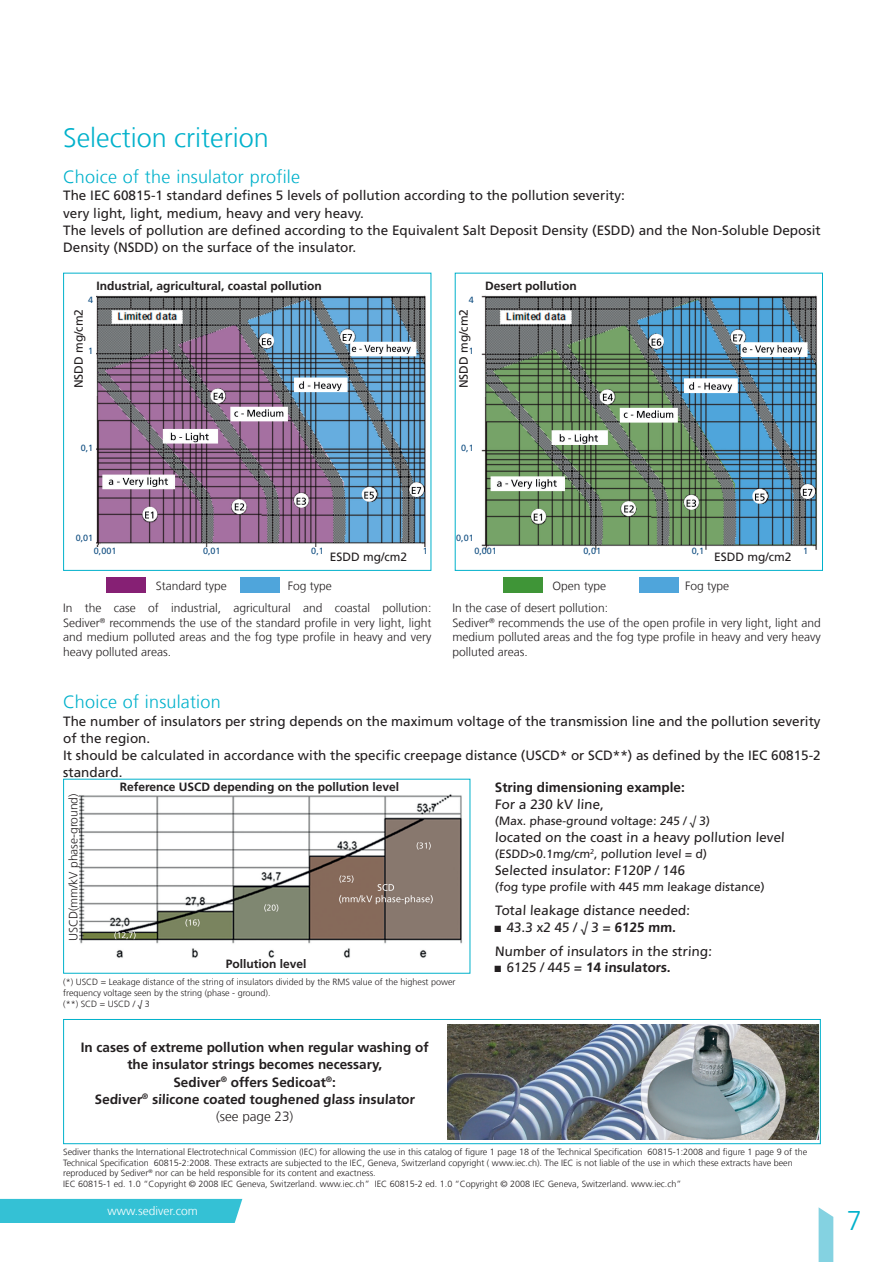
<style>
.page{position:relative;width:892px;height:1262px;background:#fff}
.page>*{position:absolute;margin:0;border:0;box-sizing:border-box;transform-origin:0 0}
.t1{font:300 27px "Frutiger LT Com";color:#00b1cb}
.t2{font:300 18px "Frutiger LT Com";letter-spacing:.01em;color:#00b1cb}
.t3{font:13.5px/17.2px "Frutiger LT Com";color:#231f20}
.t4{font:700 13.5px/17.2px "Frutiger LT Com";color:#231f20;text-align:center}
.t5{font:300 12px/14.4px "Frutiger LT Com";color:#231f20;text-align:justify}
.t6{font:12px "Frutiger LT Com";color:#231f20}
.t7{font:700 12px "Frutiger";color:#231f20}
.t8{font:300 12px "Frutiger LT Com";color:#fff}
.t9{font:300 9px/10.5px "Frutiger LT Com";color:#231f20}
.t10{font:9px "Frutiger LT Com";color:#135083}
.s1{font-weight:300}
.s2{font-family:"Arial Narrow"}
.s3{font-weight:700}
.s4{font-family:"Arial Narrow";font-weight:400}
.s5{font-weight:400}
</style>
<div class="page">
<svg style="left:818px;top:1207px;width:15px;height:55px"></svg>
<div style="left:106px;top:577px;width:40px;height:16px;background:#862074"></div>
<div style="left:240px;top:577px;width:40px;height:16px;background:#4fa5db"></div>
<img style="left:79px;top:794px;width:384px;height:164px">
<div style="left:63px;top:1019px;width:757px;height:125px;border:1px solid #00b1cb"></div>
<img style="left:447px;top:1024px;width:371px;height:115px">
<img style="left:96px;top:295px;width:330px;height:252px">
<div style="left:63px;top:273px;width:368px;height:298px;border:1px solid #00b1cb"></div>
<div style="left:503px;top:577px;width:40px;height:16px;background:#3f9537"></div>
<div style="left:638px;top:577px;width:40px;height:16px;background:#4fa5db"></div>
<img style="left:481px;top:295px;width:336px;height:255px">
<div style="left:0;top:1199px;width:242px;height:24px;background:#34c1d5"></div>
<h1 class="t1" style="left:63px;top:122px;width:207px">Selection criterion</h1>
<h2 class="t2" style="left:63px;top:166px;width:238px">Choice of the insulator profile</h2>
<p class="t3" style="left:63px;top:187px;width:758px">The IEC 60815-1 standard defines 5 levels of pollution according to the pollution severity:<br>very light, light, medium, heavy and very heavy.<br>The levels of pollution are defined according to the Equivalent Salt Deposit Density (ESDD) and the Non-Soluble Deposit Density (NSDD) on the surface of the insulator.</p>
<h3 class="t7" style="left:96px;top:279px;width:227px">Industrial, agricultural, coastal pollution</h3>
<h3 class="t7" style="left:485px;top:279px;width:93px">Desert pollution</h3>
<p class="t10" style="left:88px;top:295px;width:7px">4</p>
<p class="t10" style="left:468px;top:295px;width:7px">4</p>
<h3 class="t6" style="left:72px;top:388px;width:81px;rotate:-90deg">NSDD mg/cm2</h3>
<p class="t10" style="left:88px;top:346px;width:7px">1</p>
<h3 class="t6" style="left:456px;top:388px;width:81px;rotate:-90deg">NSDD mg/cm2</h3>
<p class="t10" style="left:468px;top:346px;width:7px">1</p>
<p class="t10" style="left:81px;top:442px;width:14px">0,1</p>
<p class="t10" style="left:461px;top:442px;width:14px">0,1</p>
<p class="t10" style="left:76px;top:533px;width:19px">0,01</p>
<p class="t10" style="left:456px;top:533px;width:19px">0,01</p>
<p class="t10" style="left:94px;top:545px;width:24px">0,001</p>
<p class="t10" style="left:203px;top:545px;width:19px">0,01</p>
<p class="t10" style="left:311px;top:545px;width:14px">0,1</p>
<p class="t10" style="left:422px;top:545px;width:7px">1</p>
<h3 class="t6" style="left:330px;top:550px;width:79px">ESDD mg/cm2</h3>
<p class="t10" style="left:474px;top:545px;width:24px">0,001</p>
<p class="t10" style="left:583px;top:545px;width:19px">0,01</p>
<p class="t10" style="left:691px;top:545px;width:14px">0,1</p>
<p class="t10" style="left:803px;top:545px;width:7px">1</p>
<h3 class="t6" style="left:714px;top:550px;width:79px">ESDD mg/cm2</h3>
<h3 class="t5" style="left:156px;top:578px;width:73px">Standard type</h3>
<h3 class="t5" style="left:287px;top:578px;width:46px">Fog type</h3>
<h3 class="t5" style="left:552px;top:578px;width:55px">Open type</h3>
<h3 class="t5" style="left:685px;top:578px;width:46px">Fog type</h3>
<h3 class="t5" style="left:63px;top:601px;width:369px">In the case of industrial, agricultural and coastal pollution:<br>Sediver<sup>®</sup> recommends the use of the standard profile in very light, light and medium polluted areas and the fog type profile in heavy and very heavy polluted areas.</h3>
<h3 class="t5" style="left:452px;top:601px;width:369px;text-align:left">In the case of desert pollution:<br>Sediver<sup>®</sup> recommends the use of the open profile in very light, light and medium polluted areas and the fog type profile in heavy and very heavy polluted areas.</h3>
<h2 class="t2" style="left:63px;top:691px;width:159px">Choice of insulation</h2>
<p class="t3" style="left:63px;top:712px;width:758px">The number of insulators per string depends on the maximum voltage of the transmission line and the pollution severity of the region.<br>It should be calculated in accordance with the specific creepage distance (USCD* or SCD**) as defined by the IEC 60815-2 standard.</p>
<h3 class="t5" style="left:66px;top:941px;width:149px;rotate:-90deg">USCD(mm/kV phase-ground)</h3>
<h3 class="t7" style="left:120px;top:780px;width:281px">Reference USCD depending on the pollution level</h3>
<h3 class="t7" style="left:226px;top:956px;width:82px">Pollution level</h3>
<p class="t9" style="left:63px;top:976px;width:393px">(*) USCD = Leakage distance of the string of insulators divided by the RMS value of the highest power frequency voltage seen by the string (phase - ground).<br>(**) SCD = USCD / √ 3</p>
<h3 class="t4" style="left:81px;top:1038px;width:349px">In cases of extreme pollution when regular washing of the insulator strings becomes necessary,<br>Sediver<sup>®</sup> offers Sedicoat<sup>®</sup>:<br>Sediver<sup>®</sup> silicone coated toughened glass insulator<br><span class="s1">(see page 23)</span></h3>
<h3 class="t4" style="left:494px;top:779px;width:191px">String dimensioning example:</h3>
<h3 class="t3" style="left:494px;top:795px;width:111px">For a 230 kV line,</h3>
<h3 class="t6" style="left:494px;top:814px;width:217px">(Max. phase-ground voltage: 245 / √ 3)</h3>
<h3 class="t3" style="left:494px;top:828px;width:292px">located on the coast in a heavy pollution level</h3>
<h3 class="t6" style="left:494px;top:847px;width:214px">(ESDD&gt;0.1mg/cm<sup>2</sup>, pollution level = d)</h3>
<h3 class="t3" style="left:494px;top:861px;width:192px">Selected insulator: F120P / 146</h3>
<h3 class="t6" style="left:494px;top:880px;width:272px">(fog type profile with 445 mm leakage distance)</h3>
<h3 class="t3" style="left:494px;top:902px;width:197px">Total leakage distance needed:</h3>
<h3 class="t3" style="left:494px;top:915px;width:219px;line-height:24px"><span class="s2">■</span> 43.3 x2 45 / √ 3 = <span class="s3">6125 mm.<br></span>Number of insulators in the string:</h3>
<h3 class="t4" style="left:494px;top:959px;width:178px"><span class="s4">■</span> <span class="s5">6125 / 445 =</span> 14 insulators.</h3>
<p class="t9" style="left:63px;top:1146px;width:745px">Sediver thanks the International Electrotechnical Commission (IEC) for allowing the use in this catalog of figure 1 page 18 of the Technical Specification 60815-1:2008 and figure 1 page 9 of the Technical Specification 60815-2:2008. These extracts are subjected to the IEC, Geneva, Switzerland copyright ( www.iec.ch). The IEC is not liable of the use in which these extracts have been reproduced by Sediver<sup>®</sup> nor can be held responsible for its content and exactness.<br>IEC 60815-1 ed. 1.0 “Copyright © 2008 IEC Geneva, Switzerland. www.iec.ch” IEC 60815-2 ed. 1.0 “Copyright © 2008 IEC Geneva, Switzerland. www.iec.ch”</p>
<h3 class="t8" style="left:107px;top:1204px;width:92px">www.sediver.com</h3>
<h1 class="t1" style="left:846px;top:1204px;width:17px">7</h1>
</div>
